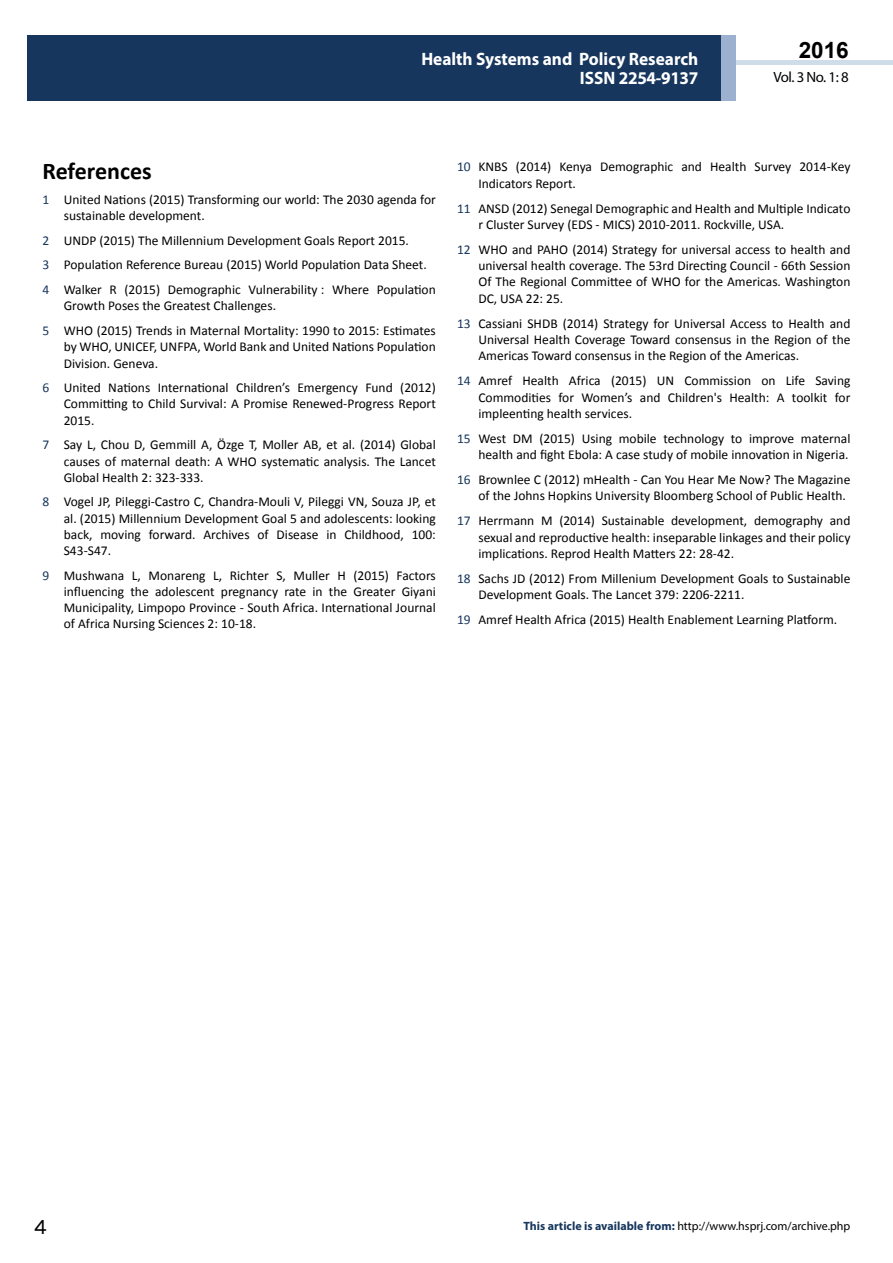
<style>
.page{position:relative;width:893px;height:1263px;background:#fff}
.page>*{position:absolute;margin:0;border:0;box-sizing:border-box;transform-origin:0 0}
.t1{font:25.5px "Tunga";color:#000}
.t2{font:700 24px "Calibri";color:#000}
.t3{font:700 22.5px "Arial";color:#000}
.t4{font:700 18px/19.8px "Myriad Pro";color:#fff;text-align:right;scale:.96 1}
.t5{font:14.85px "Myriad Pro";color:#000}
.t6{font:13.5px/16.4px "Calibri";color:#000}
.t7{font:12px "Myriad Pro";color:#000}
.s1{color:#16365d}
.s2{font-weight:700;color:#16365d}
</style>
<div class="page">
<div style="left:736px;top:60px;width:157px;height:5px;background:#cfdce9"></div>
<div style="left:720px;top:35px;width:16px;height:66px;background:#9bb1cf"></div>
<div style="left:27px;top:35px;width:694px;height:66px;background:#16365d"></div>
<h3 class="t4" style="left:421px;top:48px;width:290px">Health Systems and Policy Research<br>ISSN 2254-9137</h3>
<h3 class="t3" style="left:799px;top:35px;width:52px">2016</h3>
<p class="t5" style="left:773px;top:68px;width:77px">Vol. 3 No. 1: 8</p>
<h2 class="t2" style="left:43px;top:156px;width:111px">References</h2>
<p class="t6" style="left:64px;top:191px;width:374px;text-indent:-21px"><span class="s1">1</span> United Nations (2015) Transforming our world: The 2030 agenda for sustainable development.</p>
<p class="t6" style="left:43px;top:228px;width:395px;line-height:24.8px"><span class="s1">2</span> UNDP (2015) The Millennium Development Goals Report 2015.<br><span class="s1">3</span> Population Reference Bureau (2015) World Population Data Sheet.<br><span class="s1">4</span> Walker R (2015) Demographic Vulnerability : Where Population</p>
<p class="t6" style="left:43px;top:294px;width:395px;line-height:24.8px;text-indent:21px">Growth Poses the Greatest Challenges.<br><span class="s1">5</span> WHO (2015) Trends in Maternal Mortality: 1990 to 2015: Estimates</p>
<p class="t6" style="left:64px;top:339px;width:374px">by WHO, UNICEF, UNFPA, World Bank and United Nations Population<br>Division. Geneva.</p>
<p class="t6" style="left:64px;top:380px;width:374px;text-align:justify;text-indent:-21px"><span class="s1">6</span> United Nations International Children’s Emergency Fund (2012)<br>Committing to Child Survival: A Promise Renewed-Progress Report 2015.</p>
<p class="t6" style="left:64px;top:437px;width:374px;text-align:justify;text-indent:-21px"><span class="s1">7</span> Say L, Chou D, Gemmill A, Özge T, Moller AB, et al. (2014) Global causes of maternal death: A WHO systematic analysis. The Lancet Global Health 2: 323-333.</p>
<p class="t6" style="left:64px;top:494px;width:374px;text-align:justify;text-indent:-21px"><span class="s1">8</span> Vogel JP, Pileggi-Castro C, Chandra-Mouli V, Pileggi VN, Souza JP, et al. (2015) Millennium Development Goal 5 and adolescents: looking back, moving forward. Archives of Disease in Childhood, 100:<br>S43-S47.</p>
<p class="t6" style="left:64px;top:567px;width:374px;text-align:justify;text-indent:-21px"><span class="s1">9</span> Mushwana L, Monareng L, Richter S, Muller H (2015) Factors influencing the adolescent pregnancy rate in the Greater Giyani Municipality, Limpopo Province - South Africa. International Journal of Africa Nursing Sciences 2: 10-18.</p>
<p class="t6" style="left:478px;top:159px;width:374px;text-indent:-21px"><span class="s1">10</span> KNBS (2014) Kenya Demographic and Health Survey 2014-Key<br>Indicators Report.</p>
<p class="t6" style="left:478px;top:200px;width:374px;text-indent:-21px"><span class="s1">11</span> ANSD (2012) Senegal Demographic and Health and Multiple Indicato r Cluster Survey (EDS - MICS) 2010-2011. Rockville, USA.</p>
<p class="t6" style="left:478px;top:241px;width:374px;text-align:justify;text-indent:-21px"><span class="s1">12</span> WHO and PAHO (2014) Strategy for universal access to health and universal health coverage. The 53rd Directing Council - 66th Session Of The Regional Committee of WHO for the Americas. Washington DC, USA 22: 25.</p>
<p class="t6" style="left:478px;top:315px;width:374px;text-align:justify;text-indent:-21px"><span class="s1">13</span> Cassiani SHDB (2014) Strategy for Universal Access to Health and Universal Health Coverage Toward consensus in the Region of the Americas Toward consensus in the Region of the Americas.</p>
<p class="t6" style="left:478px;top:373px;width:374px;text-align:justify;text-indent:-21px"><span class="s1">14</span> Amref Health Africa (2015) UN Commission on Life Saving Commodities for Women’s and Children's Health: A toolkit for impleenting health services.</p>
<p class="t6" style="left:457px;top:430px;width:395px;text-align:right"><span class="s1">15</span> West DM (2015) Using mobile technology to improve maternal health and fight Ebola: A case study of mobile innovation in Nigeria.</p>
<p class="t6" style="left:478px;top:471px;width:374px;text-indent:-21px"><span class="s1">16</span> Brownlee C (2012) mHealth - Can You Hear Me Now? The Magazine of the Johns Hopkins University Bloomberg School of Public Health.</p>
<p class="t6" style="left:478px;top:512px;width:374px;text-align:justify;text-indent:-21px"><span class="s1">17</span> Herrmann M (2014) Sustainable development, demography and sexual and reproductive health: inseparable linkages and their policy implications. Reprod Health Matters 22: 28-42.</p>
<p class="t6" style="left:478px;top:570px;width:374px;text-indent:-21px"><span class="s1">18</span> Sachs JD (2012) From Millenium Development Goals to Sustainable<br>Development Goals. The Lancet 379: 2206-2211.</p>
<p class="t6" style="left:457px;top:611px;width:382px"><span class="s1">19</span> Amref Health Africa (2015) Health Enablement Learning Platform.</p>
<h1 class="t1" style="left:34px;top:1210px;width:15px">4</h1>
<p class="t7" style="left:523px;top:1219px;width:329px"><span class="s2">This article is available from:</span> http://www.hsprj.com/archive.php</p>
</div>
